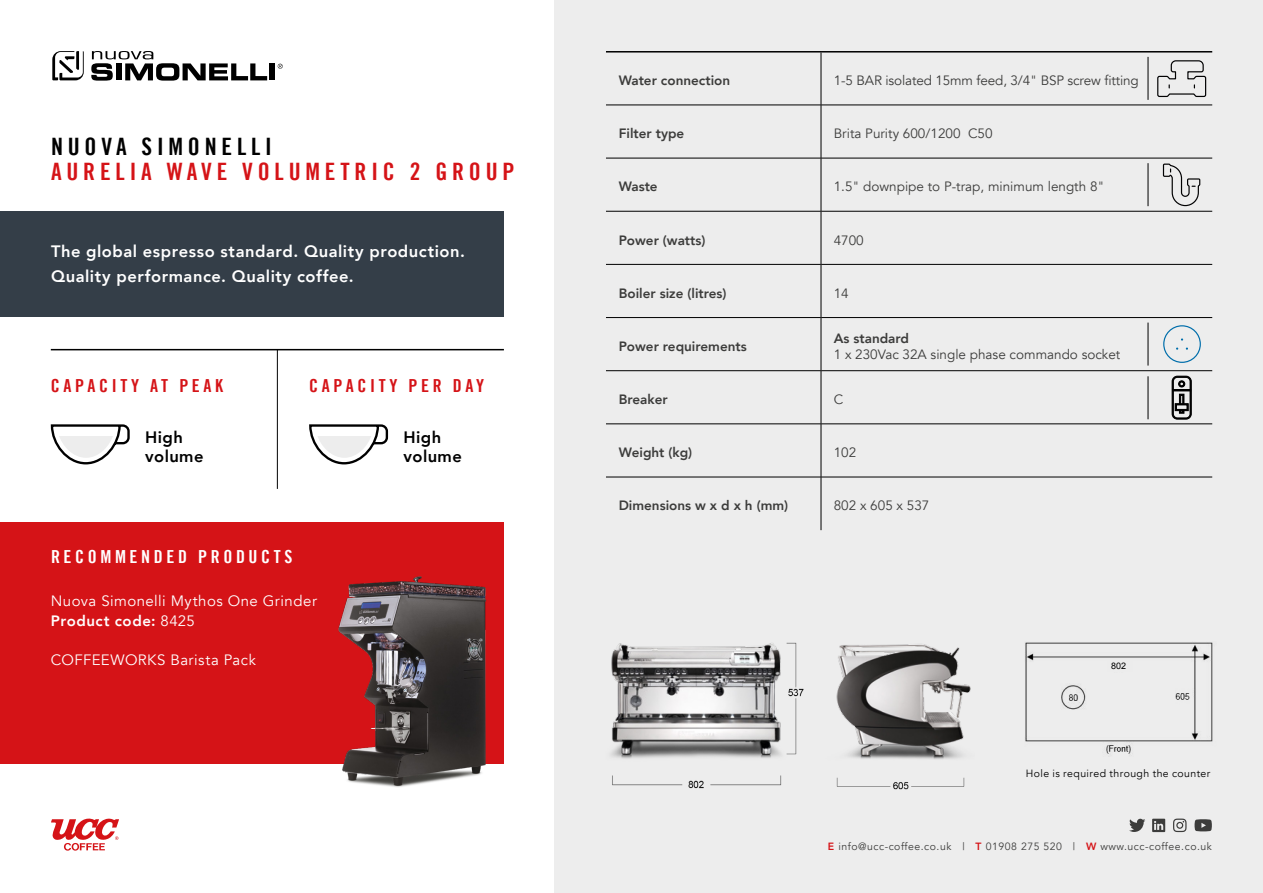
<style>
.page{position:relative;width:1263px;height:893px;background:#fff}
.page>*{position:absolute;margin:0;border:0;box-sizing:border-box;transform-origin:0 0}
.t1{font:24px "Trade Gothic Bold Cond Twenty";letter-spacing:.2em;color:#d51317}
.t2{font:24px "Trade Gothic Bold Cond Twenty";letter-spacing:.2em;color:#000}
.t3{font:18px "Trade Gothic Bold Cond Twenty";letter-spacing:.2em;color:#d51317}
.t4{font:18px "Trade Gothic Bold Cond Twenty";letter-spacing:.2em;color:#fff}
.t5{font:800 16.5px/25.5px "Avenir";letter-spacing:.035em;color:#fff}
.t6{font:800 16.5px/19.5px "Avenir";letter-spacing:.025em;color:#000}
.t7{font:15px/19.5px "Avenir";letter-spacing:.03em;color:#fff}
.t8{font:13.5px "Avenir";color:#3c3c3b}
.t9{font:800 13.5px "Avenir";color:#3c3c3b}
.t10{font:10.5px "Avenir";letter-spacing:.05em;color:#3c3c3b}
.t11{font:10.5px "Avenir";letter-spacing:.04em;color:#000}
.t12{font:9px "Arial";color:#000}
.s1{font-weight:800}
.s2{font-weight:800;color:#d51317}
</style>
<div class="page">
<div style="left:0;top:522px;width:504px;height:241px;background:#d51317"></div>
<div style="left:555px;top:0;width:708px;height:893px;background:#ededed"></div>
<hr style="left:51px;top:349px;width:453px;height:1px;background:#000">
<hr style="left:277px;top:350px;width:1px;height:139px;background:#000">
<div style="left:0;top:212px;width:504px;height:105px;background:#343e48"></div>
<svg style="left:51px;top:819px;width:68px;height:32px"></svg>
<svg style="left:50px;top:424px;width:80px;height:41px"></svg>
<svg style="left:309px;top:424px;width:80px;height:41px"></svg>
<hr style="left:606px;top:105px;width:215px;height:1px;background:#000">
<hr style="left:821px;top:105px;width:391px;height:1px;background:#000">
<hr style="left:606px;top:158px;width:215px;height:1px;background:#000">
<hr style="left:821px;top:158px;width:391px;height:1px;background:#000">
<hr style="left:606px;top:211px;width:215px;height:1px;background:#000">
<hr style="left:821px;top:211px;width:391px;height:1px;background:#000">
<hr style="left:606px;top:264px;width:215px;height:1px;background:#000">
<hr style="left:821px;top:264px;width:391px;height:1px;background:#000">
<hr style="left:606px;top:317px;width:215px;height:1px;background:#000">
<hr style="left:821px;top:317px;width:391px;height:1px;background:#000">
<hr style="left:606px;top:370px;width:215px;height:1px;background:#000">
<hr style="left:821px;top:370px;width:391px;height:1px;background:#000">
<hr style="left:606px;top:424px;width:215px;height:1px;background:#000">
<hr style="left:821px;top:424px;width:391px;height:1px;background:#000">
<hr style="left:606px;top:477px;width:215px;height:1px;background:#000">
<hr style="left:821px;top:477px;width:391px;height:1px;background:#000">
<hr style="left:606px;top:51px;width:215px;height:2px;background:#000">
<hr style="left:821px;top:51px;width:391px;height:2px;background:#000">
<hr style="left:821px;top:53px;width:1px;height:52px;background:#000">
<hr style="left:821px;top:105px;width:1px;height:53px;background:#000">
<hr style="left:821px;top:158px;width:1px;height:53px;background:#000">
<hr style="left:821px;top:211px;width:1px;height:53px;background:#000">
<hr style="left:821px;top:264px;width:1px;height:54px;background:#000">
<hr style="left:821px;top:318px;width:1px;height:53px;background:#000">
<hr style="left:821px;top:371px;width:1px;height:53px;background:#000">
<hr style="left:821px;top:424px;width:1px;height:53px;background:#000">
<hr style="left:821px;top:477px;width:1px;height:53px;background:#000">
<hr style="left:1148px;top:163px;width:1px;height:43px;background:#000">
<svg style="left:1162px;top:163px;width:39px;height:44px"></svg>
<hr style="left:1148px;top:57px;width:1px;height:43px;background:#000">
<svg style="left:1157px;top:60px;width:50px;height:38px"></svg>
<div style="left:1163px;top:325px;width:38px;height:38px;border:1px solid #006eab;border-radius:50%"></div>
<svg style="left:1172px;top:376px;width:19px;height:43px"></svg>
<hr style="left:1148px;top:323px;width:1px;height:43px;background:#000">
<hr style="left:1148px;top:376px;width:1px;height:43px;background:#000">
<img style="left:330px;top:576px;width:169px;height:211px">
<svg style="left:1129px;top:819px;width:16px;height:13px"></svg>
<svg style="left:1152px;top:819px;width:13px;height:13px"></svg>
<svg style="left:1173px;top:819px;width:13px;height:13px"></svg>
<svg style="left:1194px;top:819px;width:18px;height:12px"></svg>
<img style="left:1025px;top:642px;width:188px;height:112px">
<div style="left:1107px;top:659px;width:25px;height:13px;background:#ececec"></div>
<svg style="left:278px;top:64px;width:5px;height:5px"></svg>
<div style="left:270px;top:63px;width:5px;height:17px;background:#000"></div>
<svg style="left:91px;top:51px;width:176px;height:30px"></svg>
<svg style="left:52px;top:51px;width:32px;height:29px"></svg>
<img style="left:610px;top:642px;width:361px;height:148px">
<h1 class="t2" style="left:51px;top:131px;width:222px">NUOVA SIMONELLI</h1>
<h1 class="t1" style="left:51px;top:157px;width:465px">AURELIA WAVE VOLUMETRIC 2 GROUP</h1>
<p class="t5" style="left:51px;top:238px;width:415px">The global espresso standard. Quality production.<br>Quality performance. Quality coffee.</p>
<h2 class="t3" style="left:51px;top:374px;width:174px">CAPACITY AT PEAK</h2>
<h2 class="t3" style="left:309px;top:374px;width:176px">CAPACITY PER DAY</h2>
<p class="t6" style="left:145px;top:427px;width:60px">High volume</p>
<p class="t6" style="left:404px;top:427px;width:60px">High volume</p>
<h2 class="t4" style="left:51px;top:546px;width:243px">RECOMMENDED PRODUCTS</h2>
<p class="t7" style="left:51px;top:591px;width:268px">Nuova Simonelli Mythos One Grinder<br><span class="s1">Product code:</span> 8425</p>
<p class="t7" style="left:51px;top:650px;width:207px">COFFEEWORKS Barista Pack</p>
<p class="t9" style="left:619px;top:70px;width:113px">Water connection</p>
<p class="t8" style="left:834px;top:72px;width:307px">1-5 BAR isolated 15mm feed, 3/4" BSP screw fitting</p>
<p class="t9" style="left:619px;top:123px;width:67px">Filter type</p>
<p class="t8" style="left:834px;top:126px;width:160px">Brita Purity 600/1200 C50</p>
<p class="t9" style="left:619px;top:176px;width:40px">Waste</p>
<p class="t8" style="left:834px;top:179px;width:272px">1.5" downpipe to P-trap, minimum length 8"</p>
<p class="t9" style="left:619px;top:229px;width:88px">Power (watts)</p>
<p class="t8" style="left:834px;top:232px;width:32px">4700</p>
<p class="t9" style="left:619px;top:282px;width:109px">Boiler size (litres)</p>
<p class="t8" style="left:834px;top:285px;width:17px">14</p>
<p class="t9" style="left:619px;top:336px;width:129px">Power requirements</p>
<p class="t9" style="left:834px;top:327px;width:77px">As standard</p>
<p class="t8" style="left:834px;top:346px;width:288px">1 x 230Vac 32A single phase commando socket</p>
<p class="t9" style="left:619px;top:389px;width:51px">Breaker</p>
<p class="t8" style="left:834px;top:391px;width:11px">C</p>
<p class="t9" style="left:619px;top:442px;width:75px">Weight (kg)</p>
<p class="t8" style="left:834px;top:444px;width:24px">102</p>
<p class="t9" style="left:619px;top:495px;width:171px">Dimensions w x d x h (mm)</p>
<p class="t8" style="left:834px;top:498px;width:97px">802 x 605 x 537</p>
<p class="t12" style="left:1111px;top:660px;width:17px">802</p>
<p class="t11" style="left:1026px;top:767px;width:186px">Hole is required through the counter</p>
<p class="t10" style="left:828px;top:841px;width:386px"><span class="s2">E</span> info@ucc-coffee.co.uk | <span class="s2">T</span> 01908 275 520 | <span class="s2">W</span> www.ucc-coffee.co.uk</p>
</div>
